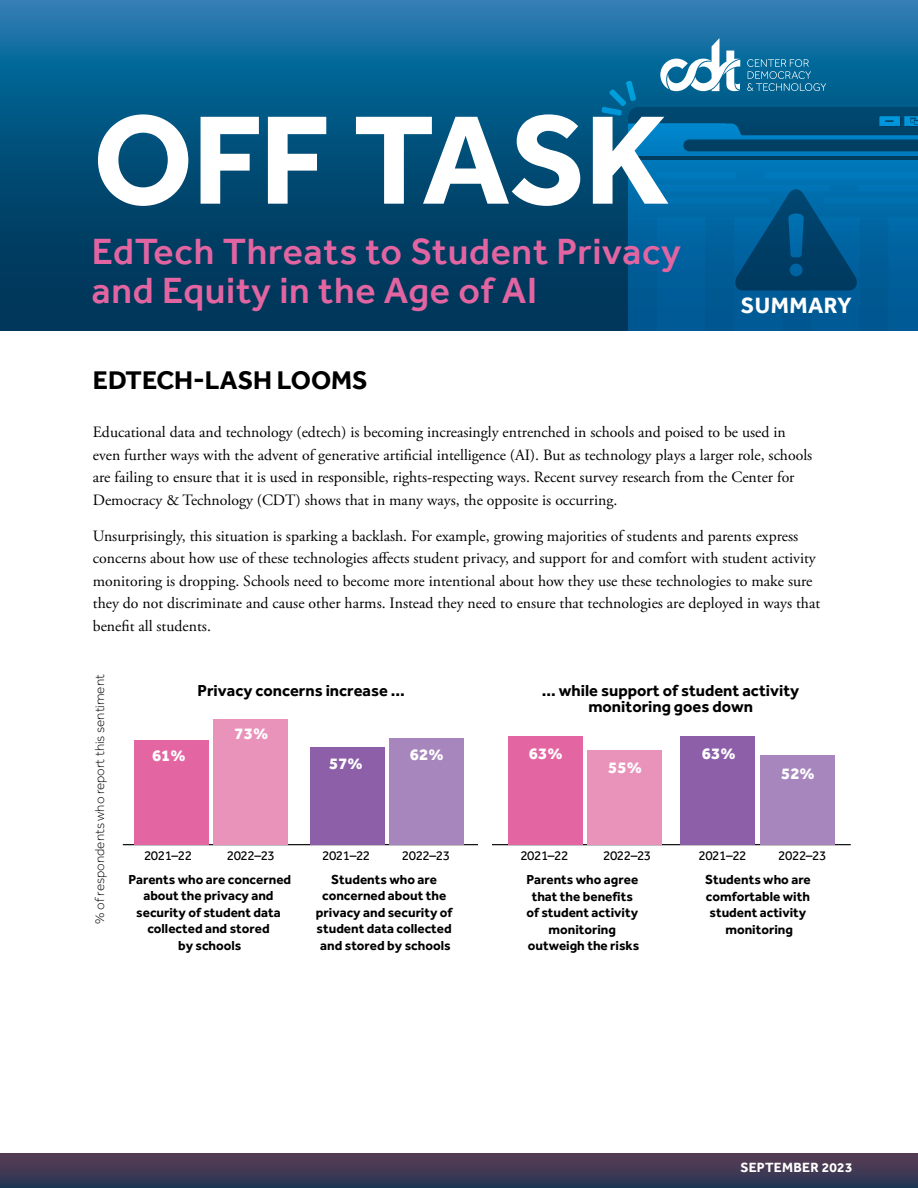
<style>
.page{position:relative;width:918px;height:1188px;background:#fff}
.page>*{position:absolute;margin:0;border:0;box-sizing:border-box;transform-origin:0 0}
.t1{font:700 130.2px "Effra";letter-spacing:-.015em;color:#fff}
.t2{font:500 37.5px/39px "Effra";letter-spacing:.02em;color:#e265a2}
.head_B{font:700 26.25px "Effra";color:#000}
.t3{font:700 22.8px "Effra";letter-spacing:.02em;color:#fff}
.t4{font:700 16.5px/16.5px "Effra";color:#000;text-align:center}
.t5{font:800 16.5px "Effra";color:#fff}
.body{font:15.75px/22.5px "Adobe Garamond Pro";color:#000}
.t6{font:700 13.8px "Effra";letter-spacing:.02em;color:#fff}
.t7{font:700 13.5px/16.5px "Effra";color:#000;text-align:center}
.t8{font:13.5px "Effra";letter-spacing:-.035em;color:#000}
.t9{font:300 13.5px "Effra";color:#000}
</style>
<div class="page">
<svg style="left:0;top:0;width:918px;height:330px;background:#07527e"></svg>
<svg style="left:0;top:1153px;width:918px;height:35px;background:#3e3853"></svg>
<svg style="left:628px;top:158px;width:290px;height:172px;background:#006aa8"></svg>
<hr style="left:636px;top:157px;width:282px;height:3px;background:#5b5c5e">
<svg style="left:657px;top:172px;width:261px;height:158px;background:#005e97"></svg>
<div style="left:790px;top:264px;width:13px;height:12px;background:#0063a3;border-radius:50%"></div>
<svg style="left:602px;top:38px;width:316px;height:120px;background:#106996"></svg>
<hr style="left:123px;top:844px;width:728px;height:1px;background:#000">
<div style="left:214px;top:719px;width:74px;height:126px;background:#e993bb"></div>
<div style="left:390px;top:738px;width:74px;height:107px;background:#a786bd"></div>
<div style="left:588px;top:750px;width:74px;height:95px;background:#e993bb"></div>
<div style="left:760px;top:755px;width:74px;height:90px;background:#a786bd"></div>
<div style="left:134px;top:740px;width:75px;height:105px;background:#e365a2"></div>
<div style="left:310px;top:747px;width:74px;height:98px;background:#8c5fa8"></div>
<div style="left:508px;top:736px;width:74px;height:109px;background:#e365a2"></div>
<div style="left:681px;top:736px;width:74px;height:109px;background:#8c5fa8"></div>
<div style="left:478px;top:663px;width:14px;height:257px;background:#fff"></div>
<p class="t1" style="left:93px;top:83px;width:578px">OFF TASK</p>
<p class="t2" style="left:92px;top:231px;width:591px">EdTech Threats to Student Privacy and Equity in the Age of AI</p>
<p class="t3" style="left:741px;top:292px;width:112px">SUMMARY</p>
<p class="head_B" style="left:93px;top:365px;width:276px">EDTECH-LASH LOOMS</p>
<p class="body" style="left:93px;top:422px;width:721px">Educational data and technology (edtech) is becoming increasingly entrenched in schools and poised to be used in even further ways with the advent of generative artificial intelligence (AI). But as technology plays a larger role, schools are failing to ensure that it is used in responsible, rights-respecting ways. Recent survey research from the Center for Democracy &amp; Technology (CDT) shows that in many ways, the opposite is occurring.</p>
<p class="body" style="left:93px;top:525px;width:729px">Unsurprisingly, this situation is sparking a backlash. For example, growing majorities of students and parents express concerns about how use of these technologies affects student privacy, and support for and comfort with student activity monitoring is dropping. Schools need to become more intentional about how they use these technologies to make sure they do not discriminate and cause other harms. Instead they need to ensure that technologies are deployed in ways that benefit all students.</p>
<p class="t9" style="left:92px;top:924px;width:251px;rotate:-90deg">% of respondents who report this sentiment</p>
<p class="t4" style="left:198px;top:682px;width:209px">Privacy concerns increase …</p>
<p class="t4" style="left:542px;top:682px;width:259px">... while support of student activity monitoring goes down</p>
<p class="t5" style="left:152px;top:746px;width:35px">61%</p>
<p class="t5" style="left:234px;top:724px;width:35px">73%</p>
<p class="t5" style="left:329px;top:754px;width:35px">57%</p>
<p class="t5" style="left:410px;top:744px;width:35px">62%</p>
<p class="t5" style="left:529px;top:744px;width:35px">63%</p>
<p class="t5" style="left:702px;top:744px;width:35px">63%</p>
<p class="t5" style="left:608px;top:758px;width:35px">55%</p>
<p class="t5" style="left:781px;top:763px;width:35px">52%</p>
<p class="t8" style="left:144px;top:848px;width:50px">2021–22</p>
<p class="t8" style="left:520px;top:848px;width:50px">2021–22</p>
<p class="t8" style="left:603px;top:848px;width:50px">2022–23</p>
<p class="t8" style="left:698px;top:848px;width:50px">2021–22</p>
<p class="t8" style="left:778px;top:848px;width:50px">2022–23</p>
<p class="t8" style="left:227px;top:848px;width:50px">2022–23</p>
<p class="t8" style="left:322px;top:848px;width:50px">2021–22</p>
<p class="t8" style="left:402px;top:848px;width:50px">2022–23</p>
<p class="t7" style="left:128px;top:871px;width:164px">Parents who are concerned about the privacy and security of student data collected and stored<br>by schools</p>
<p class="t7" style="left:316px;top:871px;width:138px">Students who are concerned about the privacy and security of student data collected and stored by schools</p>
<p class="t7" style="left:526px;top:871px;width:114px">Parents who agree that the benefits of student activity monitoring outweigh the risks</p>
<p class="t7" style="left:705px;top:871px;width:107px">Students who are comfortable with student activity monitoring</p>
<p class="t6" style="left:740px;top:1159px;width:114px">SEPTEMBER 2023</p>
</div>
